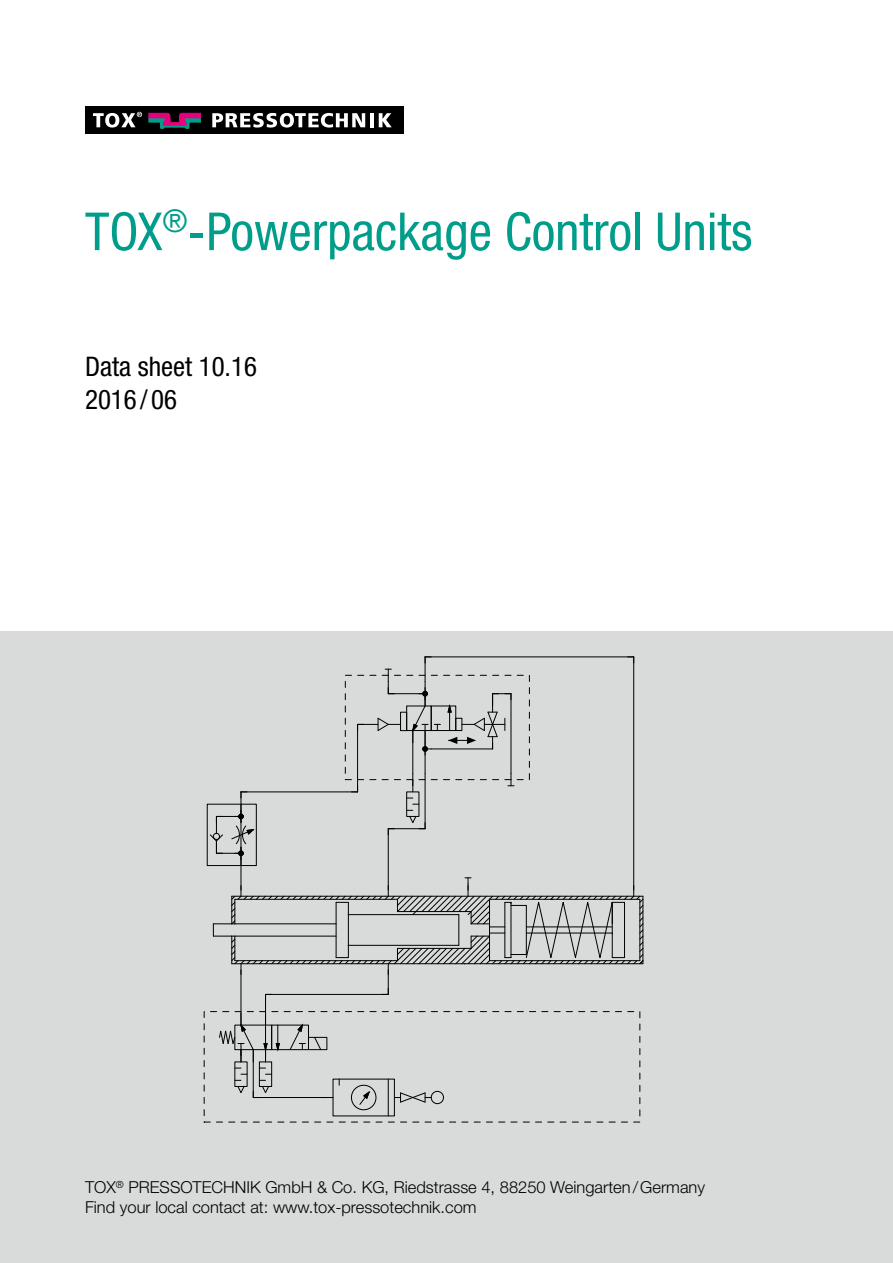
<style>
.page{position:relative;width:893px;height:1263px;background:#fff}
.page>*{position:absolute;margin:0;border:0;box-sizing:border-box;transform-origin:0 0}
.t1{font:condensed 52.5px "Helvetica Neue LT Std";color:#009d8a}
.t2{font:condensed 27px/32.4px "Helvetica Neue LT Std";color:#000}
.t3{font:300 16.5px/19.8px "Helvetica Neue LT Std";color:#000}
</style>
<div class="page">
<div style="left:0;top:631px;width:893px;height:632px;background:#d9dada"></div>
<div style="left:207px;top:804px;width:50px;height:62px;border:1px solid #000"></div>
<div style="left:431px;top:706px;width:25px;height:25px;border:1px solid #000"></div>
<div style="left:406px;top:706px;width:25px;height:25px;border:1px solid #000"></div>
<div style="left:400px;top:712px;width:7px;height:19px;border:1px solid #000"></div>
<div style="left:345px;top:675px;width:185px;height:105px;border:1px dashed #000"></div>
<div style="left:406px;top:791px;width:13px;height:26px;border:1px solid #000"></div>
<div style="left:271px;top:1025px;width:38px;height:25px;border:1px solid #000"></div>
<div style="left:235px;top:1025px;width:37px;height:25px;border:1px solid #000"></div>
<svg style="left:275px;top:1025px;width:5px;height:25px"></svg>
<svg style="left:289px;top:1024px;width:16px;height:26px"></svg>
<svg style="left:235px;top:1068px;width:12px;height:25px"></svg>
<div style="left:259px;top:1061px;width:13px;height:26px;border:1px solid #000"></div>
<div style="left:351px;top:1085px;width:25px;height:25px;border:1px solid #000;border-radius:50%"></div>
<svg style="left:359px;top:1091px;width:11px;height:14px"></svg>
<div style="left:308px;top:1037px;width:19px;height:13px;border:1px solid #000"></div>
<svg style="left:314px;top:1036px;width:8px;height:14px"></svg>
<hr style="left:241px;top:859px;width:1px;height:31px;background:#000">
<hr style="left:511px;top:694px;width:1px;height:79px;background:#000">
<hr style="left:357px;top:724px;width:1px;height:49px;background:#000">
<hr style="left:388px;top:693px;width:37px;height:1px;background:#000">
<svg style="left:508px;top:773px;width:6px;height:13px"></svg>
<hr style="left:425px;top:773px;width:1px;height:56px;background:#000">
<hr style="left:241px;top:791px;width:117px;height:1px;background:#000">
<hr style="left:425px;top:657px;width:209px;height:1px;background:#000">
<hr style="left:633px;top:657px;width:1px;height:233px;background:#000">
<hr style="left:388px;top:828px;width:37px;height:1px;background:#000">
<hr style="left:388px;top:829px;width:1px;height:61px;background:#000">
<hr style="left:241px;top:970px;width:1px;height:55px;background:#000">
<hr style="left:265px;top:994px;width:1px;height:31px;background:#000">
<svg style="left:263px;top:1013px;width:5px;height:49px"></svg>
<hr style="left:253px;top:1050px;width:1px;height:47px;background:#000">
<svg style="left:219px;top:1013px;width:35px;height:49px"></svg>
<hr style="left:253px;top:1097px;width:74px;height:1px;background:#000">
<hr style="left:431px;top:749px;width:62px;height:1px;background:#000">
<svg style="left:357px;top:717px;width:44px;height:14px"></svg>
<svg style="left:385px;top:669px;width:9px;height:25px"></svg>
<svg style="left:209px;top:791px;width:45px;height:74px"></svg>
<svg style="left:351px;top:773px;width:7px;height:19px"></svg>
<svg style="left:412px;top:657px;width:28px;height:135px"></svg>
<svg style="left:407px;top:798px;width:19px;height:31px"></svg>
<svg style="left:253px;top:1068px;width:19px;height:29px"></svg>
<svg style="left:447px;top:693px;width:65px;height:56px"></svg>
<svg style="left:213px;top:877px;width:431px;height:123px"></svg>
<hr style="left:232px;top:896px;width:153px;height:1px;background:#000">
<hr style="left:232px;top:963px;width:233px;height:1px;background:#000">
<hr style="left:388px;top:1079px;width:1px;height:37px;background:#000">
<div style="left:431px;top:1091px;width:13px;height:13px;border:1px solid #000;border-radius:50%"></div>
<svg style="left:394px;top:1092px;width:37px;height:11px"></svg>
<div style="left:85px;top:106px;width:319px;height:28px;background:#000"></div>
<svg style="left:93px;top:112px;width:49px;height:16px"></svg>
<svg style="left:212px;top:113px;width:153px;height:15px"></svg>
<hr style="left:370px;top:113px;width:4px;height:14px;background:#fff">
<svg style="left:379px;top:113px;width:13px;height:14px"></svg>
<svg style="left:149px;top:113px;width:52px;height:16px"></svg>
<h1 class="t1" style="left:85px;top:201px;width:669px">TOX<sup>®</sup>-Powerpackage Control Units</h1>
<h2 class="t2" style="left:85px;top:351px;width:173px">Data sheet 10.16<br>2016 / 06</h2>
<p class="t3" style="left:85px;top:1177px;width:622px">TOX<sup>®</sup> PRESSOTECHNIK GmbH &amp; Co. KG, Riedstrasse 4, 88250 Weingarten/Germany<br>Find your local contact at: www.tox-pressotechnik.com</p>
</div>
